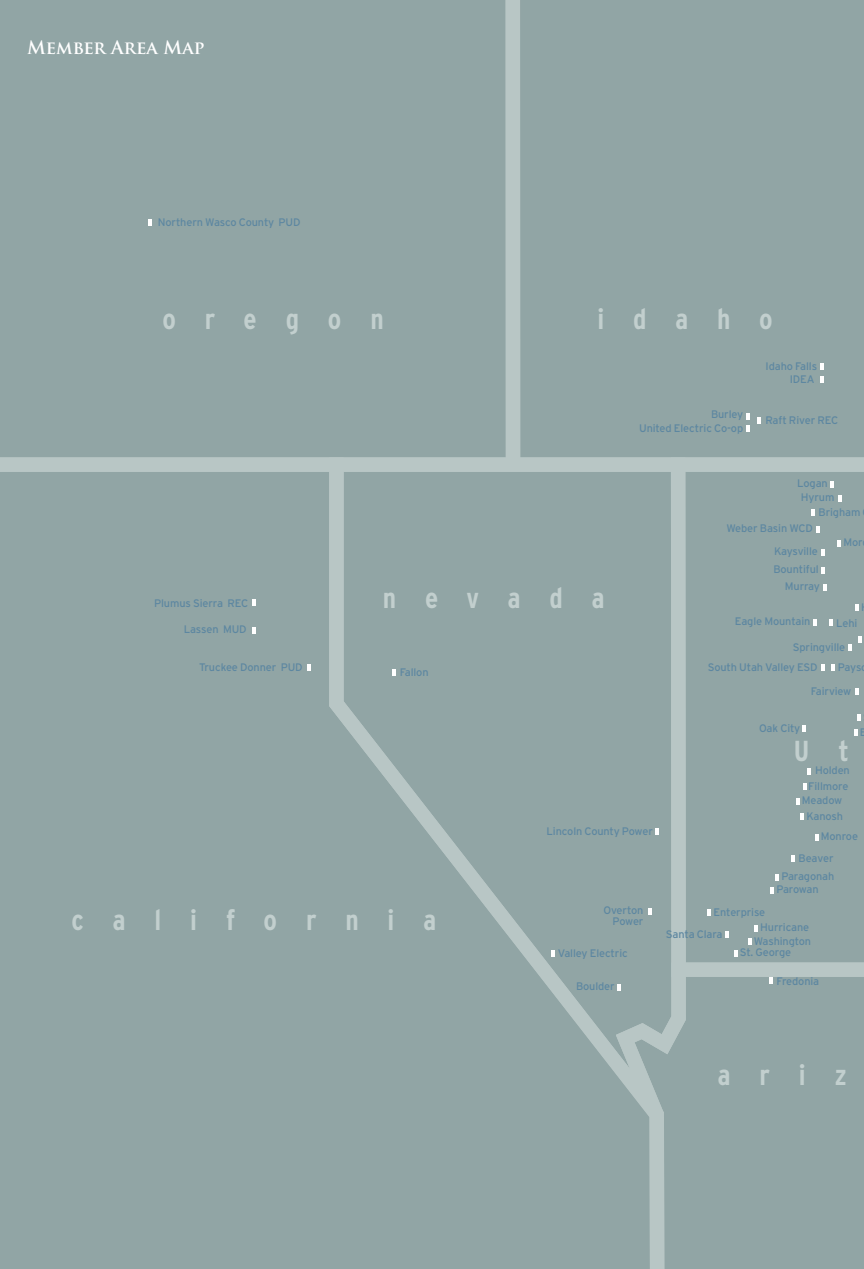
<style>
.page{position:relative;width:864px;height:1269px;background:#fff}
.page>*{position:absolute;margin:0;border:0;box-sizing:border-box;transform-origin:0 0}
.t1{font:700 condensed 28.95px "Interstate";letter-spacing:1em;color:#c2cfce}
.t2{font:700 18px "Trajan Pro";color:#fff}
.t3{font:10.95px/15.3px "Interstate";letter-spacing:-.01em;color:#5d87a1}
.t4{font:10.95px "Interstate";letter-spacing:-.04em;color:#5d87a1}
</style>
<div class="page">
<div style="left:0;top:0;width:506px;height:457px;background:#91a5a5"></div>
<div style="left:0;top:457px;width:616px;height:812px;background:#91a5a5"></div>
<div style="left:686px;top:472px;width:178px;height:490px;background:#91a5a5"></div>
<svg style="left:616px;top:962px;width:248px;height:307px;background:#93a7a7"></svg>
<div style="left:506px;top:0;width:358px;height:472px;background:#91a5a5"></div>
<svg style="left:329px;top:457px;width:357px;height:666px;background:#95a8a8"></svg>
<svg style="left:820px;top:363px;width:4px;height:7px"></svg>
<svg style="left:820px;top:376px;width:4px;height:6px"></svg>
<svg style="left:830px;top:481px;width:4px;height:7px"></svg>
<svg style="left:838px;top:495px;width:3px;height:7px"></svg>
<svg style="left:811px;top:509px;width:4px;height:7px"></svg>
<svg style="left:817px;top:526px;width:3px;height:7px"></svg>
<svg style="left:838px;top:540px;width:3px;height:7px"></svg>
<svg style="left:821px;top:549px;width:3px;height:7px"></svg>
<svg style="left:822px;top:567px;width:3px;height:6px"></svg>
<svg style="left:823px;top:584px;width:4px;height:7px"></svg>
<svg style="left:856px;top:604px;width:3px;height:7px"></svg>
<svg style="left:829px;top:619px;width:3px;height:7px"></svg>
<svg style="left:813px;top:619px;width:4px;height:7px"></svg>
<svg style="left:849px;top:644px;width:3px;height:7px"></svg>
<svg style="left:858px;top:636px;width:4px;height:7px"></svg>
<svg style="left:831px;top:664px;width:3px;height:7px"></svg>
<svg style="left:822px;top:664px;width:3px;height:7px"></svg>
<svg style="left:856px;top:688px;width:3px;height:7px"></svg>
<svg style="left:858px;top:714px;width:3px;height:7px"></svg>
<svg style="left:854px;top:729px;width:3px;height:6px"></svg>
<svg style="left:802px;top:725px;width:4px;height:7px"></svg>
<svg style="left:807px;top:768px;width:4px;height:6px"></svg>
<svg style="left:803px;top:783px;width:3px;height:7px"></svg>
<svg style="left:796px;top:798px;width:3px;height:7px"></svg>
<svg style="left:801px;top:813px;width:3px;height:7px"></svg>
<svg style="left:815px;top:834px;width:3px;height:6px"></svg>
<svg style="left:791px;top:855px;width:4px;height:7px"></svg>
<svg style="left:776px;top:874px;width:3px;height:6px"></svg>
<svg style="left:770px;top:887px;width:4px;height:7px"></svg>
<svg style="left:755px;top:925px;width:3px;height:7px"></svg>
<svg style="left:725px;top:931px;width:3px;height:7px"></svg>
<svg style="left:748px;top:938px;width:4px;height:7px"></svg>
<svg style="left:734px;top:950px;width:4px;height:7px"></svg>
<svg style="left:769px;top:978px;width:4px;height:6px"></svg>
<svg style="left:307px;top:665px;width:4px;height:6px"></svg>
<svg style="left:392px;top:669px;width:4px;height:7px"></svg>
<svg style="left:708px;top:909px;width:3px;height:7px"></svg>
<svg style="left:618px;top:985px;width:3px;height:6px"></svg>
<svg style="left:648px;top:909px;width:4px;height:6px"></svg>
<svg style="left:655px;top:828px;width:4px;height:7px"></svg>
<svg style="left:552px;top:950px;width:3px;height:6px"></svg>
<svg style="left:253px;top:600px;width:3px;height:6px"></svg>
<svg style="left:149px;top:219px;width:3px;height:7px"></svg>
<svg style="left:253px;top:627px;width:3px;height:6px"></svg>
<svg style="left:758px;top:418px;width:3px;height:6px"></svg>
<svg style="left:747px;top:413px;width:3px;height:7px"></svg>
<svg style="left:747px;top:426px;width:3px;height:6px"></svg>
<h2 class="t2" style="left:27px;top:36px;width:179px">Member Area Map</h2>
<p class="t3" style="left:158px;top:215px;width:144px">Northern Wasco County PUD</p>
<h1 class="t1" style="left:163px;top:302px;width:223px">oregon</h1>
<h1 class="t1" style="left:597px;top:302px;width:177px">idaho</h1>
<p class="t3" style="left:766px;top:359px;width:53px">Idaho Falls</p>
<p class="t3" style="left:639px;top:408px;width:106px;line-height:13px;text-align:right">Burley<br>United Electric Co-op</p>
<p class="t3" style="left:790px;top:371px;width:26px">IDEA</p>
<p class="t3" style="left:766px;top:413px;width:74px">Raft River REC</p>
<p class="t3" style="left:801px;top:477px;width:35px;line-height:14px;text-indent:-4px">Logan<br>Hyrum</p>
<p class="t3" style="left:818px;top:504px;width:44px">Brigham</p>
<p class="t3" style="left:774px;top:516px;width:45px;line-height:23.2px;text-indent:-48px">Weber Basin WCD<br>Kaysville</p>
<p class="t3" style="left:773px;top:561px;width:47px">Bountiful</p>
<p class="t3" style="left:843px;top:535px;width:21px">Mor</p>
<p class="t3" style="left:154px;top:595px;width:96px">Plumus Sierra REC</p>
<h1 class="t1" style="left:383px;top:582px;width:223px">nevada</h1>
<p class="t3" style="left:785px;top:579px;width:37px">Murray</p>
<p class="t3" style="left:184px;top:621px;width:64px">Lassen MUD</p>
<p class="t3" style="left:735px;top:613px;width:77px">Eagle Mountain</p>
<p class="t3" style="left:836px;top:615px;width:23px">Lehi</p>
<p class="t3" style="left:199px;top:659px;width:105px">Truckee Donner PUD</p>
<p class="t3" style="left:400px;top:664px;width:30px">Fallon</p>
<p class="t3" style="left:708px;top:637px;width:139px;line-height:20.2px;text-indent:85px">Springville<br>South Utah Valley ESD</p>
<p class="t3" style="left:838px;top:659px;width:25px">Pays</p>
<p class="t3" style="left:811px;top:683px;width:42px">Fairview</p>
<p class="t3" style="left:759px;top:720px;width:43px">Oak City</p>
<p class="t3" style="left:860px;top:724px;width:8px">E</p>
<h1 class="t1" style="left:794px;top:735px;width:57px">U t</h1>
<p class="t3" style="left:815px;top:762px;width:36px">Holden</p>
<p class="t3" style="left:802px;top:778px;width:48px;text-align:center">Fillmore<br>Meadow<br>Kanosh</p>
<p class="t3" style="left:547px;top:823px;width:108px">Lincoln County Power</p>
<p class="t3" style="left:821px;top:829px;width:39px">Monroe</p>
<p class="t3" style="left:799px;top:850px;width:36px">Beaver</p>
<p class="t4" style="left:776px;top:883px;width:44px">Parowan</p>
<p class="t3" style="left:781px;top:869px;width:54px">Paragonah</p>
<h1 class="t1" style="left:72px;top:904px;width:366px">california</h1>
<p class="t3" style="left:603px;top:905px;width:42px;line-height:11.2px;text-align:right">Overton<br>Power</p>
<p class="t3" style="left:558px;top:945px;width:71px">Valley Electric</p>
<p class="t3" style="left:714px;top:905px;width:53px">Enterprise</p>
<p class="t3" style="left:666px;top:926px;width:58px">Santa Clara</p>
<p class="t3" style="left:760px;top:920px;width:50px">Hurricane</p>
<p class="t3" style="left:754px;top:934px;width:59px">Washington</p>
<p class="t3" style="left:740px;top:945px;width:53px">St. George</p>
<p class="t3" style="left:576px;top:979px;width:40px">Boulder</p>
<p class="t3" style="left:777px;top:973px;width:44px">Fredonia</p>
<h1 class="t1" style="left:718px;top:1058px;width:130px">ariz</h1>
</div>
